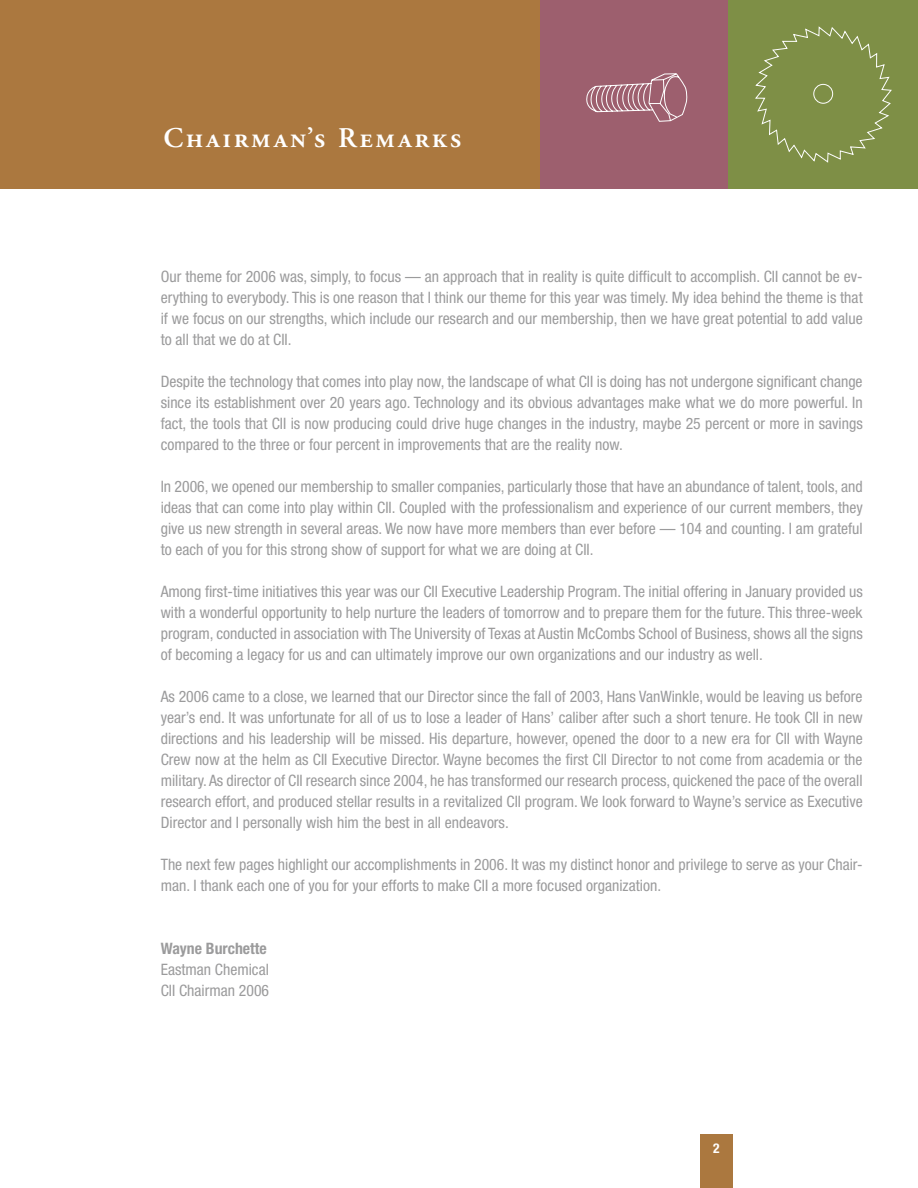
<style>
.page{position:relative;width:918px;height:1188px;background:#fff}
.page>*{position:absolute;margin:0;border:0;box-sizing:border-box;transform-origin:0 0}
.t1{font:28.5px "Adobe Garamond Semibold SC";letter-spacing:.09em;color:#fff}
.t2{font:condensed 15.75px/21px "Helvetica Neue";color:#9b9b9c;text-align:justify}
.t3{font:700 condensed 15.75px "Helvetica Neue";color:#9b9b9c}
.t4{font:700 condensed 13.5px "Helvetica Neue";color:#fff}
</style>
<div class="page">
<div style="left:701px;top:1134px;width:32px;height:54px;background:#ab783f"></div>
<div style="left:0;top:0;width:547px;height:189px;background:#ab783f"></div>
<div style="left:540px;top:0;width:194px;height:189px;background:#9d5f6e"></div>
<div style="left:729px;top:0;width:189px;height:189px;background:#7e8f46"></div>
<svg style="left:586px;top:73px;width:101px;height:49px"></svg>
<svg style="left:755px;top:27px;width:137px;height:136px"></svg>
<h1 class="t1" style="left:164px;top:122px;width:300px">Chairman’s Remarks</h1>
<p class="t2" style="left:161px;top:266px;width:704px">Our theme for 2006 was, simply, to focus — an approach that in reality is quite difficult to accomplish. CII cannot be ev&shy;erything to everybody. This is one reason that I think our theme for this year was timely. My idea behind the theme is that if we focus on our strengths, which include our research and our membership, then we have great potential to add value to all that we do at CII.</p>
<p class="t2" style="left:161px;top:371px;width:704px">Despite the technology that comes into play now, the landscape of what CII is doing has not undergone significant change since its establishment over 20 years ago. Technology and its obvious advantages make what we do more powerful. In fact, the tools that CII is now producing could drive huge changes in the industry, maybe 25 percent or more in savings compared to the three or four percent in improvements that are the reality now.</p>
<p class="t2" style="left:161px;top:476px;width:704px">In 2006, we opened our membership to smaller companies, particularly those that have an abundance of talent, tools, and ideas that can come into play within CII. Coupled with the professionalism and experience of our current members, they give us new strength in several areas. We now have more members than ever before — 104 and counting. I am grateful to each of you for this strong show of support for what we are doing at CII.</p>
<p class="t2" style="left:161px;top:581px;width:704px">Among first-time initiatives this year was our CII Executive Leadership Program. The initial offering in January provided us with a wonderful opportunity to help nurture the leaders of tomorrow and to prepare them for the future. This three-week program, conducted in association with The University of Texas at Austin McCombs School of Business, shows all the signs of becoming a legacy for us and can ultimately improve our own organizations and our industry as well.</p>
<p class="t2" style="left:161px;top:686px;width:704px">As 2006 came to a close, we learned that our Director since the fall of 2003, Hans VanWinkle, would be leaving us before year’s end. It was unfortunate for all of us to lose a leader of Hans’ caliber after such a short tenure. He took CII in new directions and his leadership will be missed. His departure, however, opened the door to a new era for CII with Wayne Crew now at the helm as CII Executive Director. Wayne becomes the first CII Director to not come from academia or the military. As director of CII research since 2004, he has transformed our research process, quickened the pace of the overall research effort, and produced stellar results in a revitalized CII program. We look forward to Wayne’s service as Executive Director and I personally wish him the best in all endeavors.</p>
<p class="t2" style="left:161px;top:854px;width:704px">The next few pages highlight our accomplishments in 2006. It was my distinct honor and privilege to serve as your Chair&shy;man. I thank each one of you for your efforts to make CII a more focused organization.</p>
<p class="t3" style="left:161px;top:939px;width:108px">Wayne Burchette</p>
<p class="t2" style="left:161px;top:959px;width:110px">Eastman Chemical<br>CII Chairman 2006</p>
<p class="t4" style="left:713px;top:1140px;width:8px">2</p>
</div>
